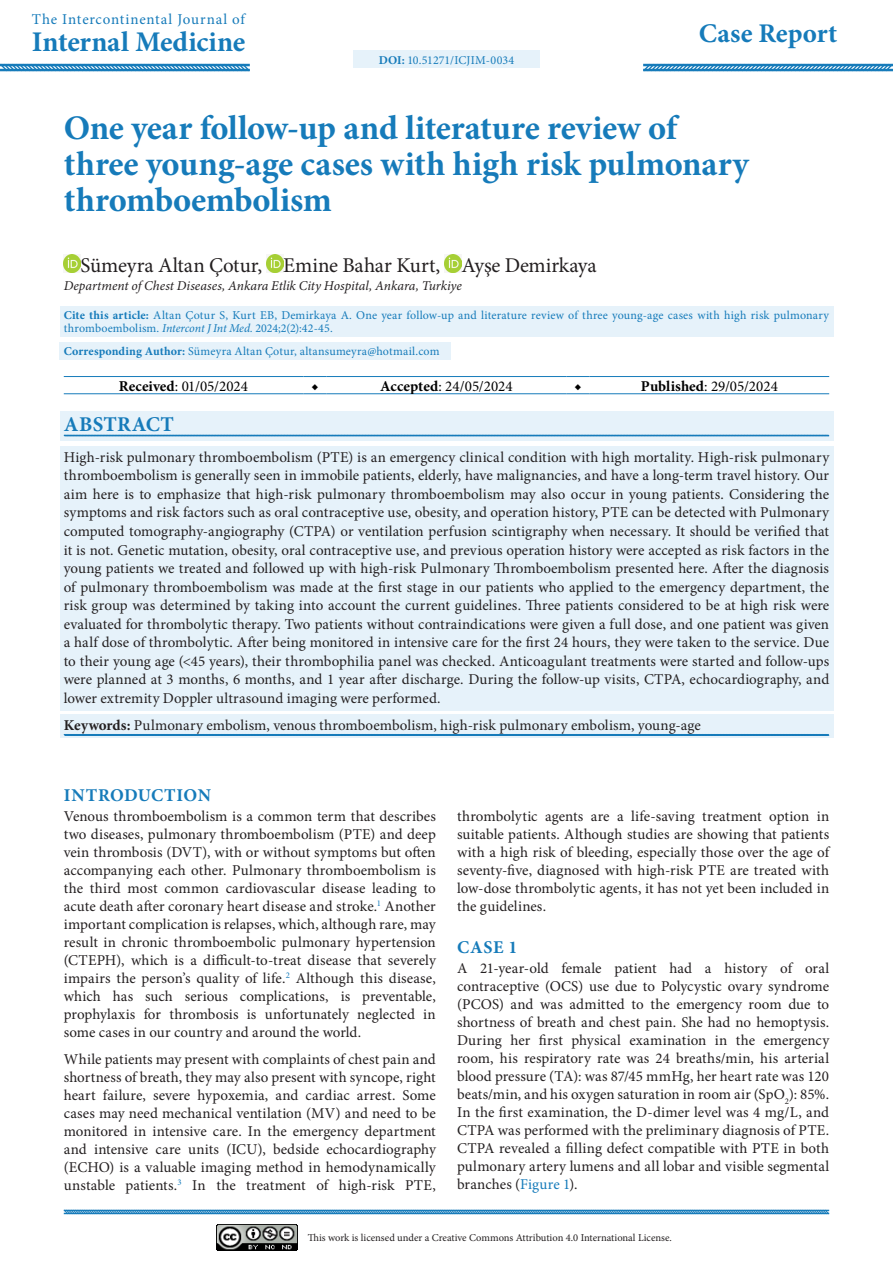
<style>
.page{position:relative;width:893px;height:1263px;background:#fff}
.page>*{position:absolute;margin:0;border:0;box-sizing:border-box;transform-origin:0 0}
.Makale_Başlığı{font:700 34.5px/36px "Minion Pro";letter-spacing:-.005em;color:#167bba}
.t1{font:700 28.5px "Minion Pro";letter-spacing:-.005em;color:#167bba}
.t2{font:700 27px "Minion Pro";letter-spacing:.005em;color:#167bba}
.Yazarlar{font:21px "Minion Pro";letter-spacing:-.005em;color:#231f20}
.Abstract_Başlık{font:700 21px "Minion Pro";letter-spacing:.015em;color:#167bba}
._1__BAŞLIK{font:700 18px "Minion Pro";letter-spacing:.03em;color:#167bba}
.Ana_metin{font:15px/18px "Minion Pro";letter-spacing:.005em;color:#231f20;text-align:justify}
.Abstract{font:15px/18.6px "Minion Pro";letter-spacing:.005em;color:#231f20;text-align:justify}
.Abstract_Keywords{font:15px "Minion Pro";letter-spacing:.005em;color:#231f20}
.Table-Figure{font:15px "Minion Pro";color:#000}
.t3{font:15px "Minion Pro";letter-spacing:.05em;color:#167bba}
.Table-Figure-2{font:700 15px "Minion Pro";color:#000}
.Kurumlar{font:italic 13.5px "Minion Pro";color:#231f20}
.Cite{font:12px/13.5px "Minion Pro";letter-spacing:.015em;color:#167bba}
.t4{font:10.5px "Minion Pro";letter-spacing:-.005em;color:#231f20}
.s1{font-weight:700}
.s2{font-style:italic}
.s3{color:#167bba}
</style>
<div class="page">
<img style="left:216px;top:1225px;width:81px;height:25px">
<svg style="left:63px;top:1209px;width:767px;height:6px;background:#63a6d0"></svg>
<svg style="left:0;top:63px;width:250px;height:9px;background:#5ba2ce"></svg>
<svg style="left:643px;top:63px;width:250px;height:9px;background:#5ba2ce"></svg>
<img style="left:64px;top:255px;width:17px;height:17px">
<img style="left:266px;top:255px;width:17px;height:17px">
<img style="left:445px;top:255px;width:17px;height:17px">
<div style="left:60px;top:411px;width:773px;height:29px;background:#e6f2fa"></div>
<svg style="left:63px;top:434px;width:766px;height:3px;background:#71afd5"></svg>
<div style="left:60px;top:447px;width:773px;height:264px;background:#e6f2fa"></div>
<div style="left:60px;top:715px;width:773px;height:23px;background:#e6f2fa"></div>
<hr style="left:63px;top:734px;width:766px;height:2px;background:#167bba">
<div style="left:353px;top:51px;width:187px;height:17px;background:#e6f2fa"></div>
<div style="left:60px;top:306px;width:773px;height:30px;background:#e6f2fa"></div>
<div style="left:60px;top:342px;width:391px;height:17px;background:#e6f2fa"></div>
<hr style="left:64px;top:376px;width:239px;height:1px;background:#167bba">
<svg style="left:303px;top:376px;width:24px;height:1px"></svg>
<hr style="left:327px;top:376px;width:239px;height:1px;background:#167bba">
<svg style="left:566px;top:376px;width:24px;height:1px"></svg>
<hr style="left:590px;top:376px;width:239px;height:1px;background:#167bba">
<hr style="left:64px;top:393px;width:239px;height:1px;background:#167bba">
<svg style="left:303px;top:393px;width:24px;height:1px"></svg>
<hr style="left:327px;top:393px;width:239px;height:1px;background:#167bba">
<svg style="left:566px;top:393px;width:24px;height:1px"></svg>
<hr style="left:590px;top:393px;width:239px;height:1px;background:#167bba">
<p class="t3" style="left:32px;top:9px;width:215px">The Intercontinental Journal of</p>
<h2 class="t1" style="left:32px;top:22px;width:215px">Internal Medicine</h2>
<p class="Cite" style="left:379px;top:53px;width:137px"><span class="s1">DOI:</span> 10.51271/ICJIM-0034</p>
<h3 class="t2" style="left:699px;top:14px;width:140px">Case Report</h3>
<p class="Makale_Başlığı" style="left:64px;top:109px;width:687px">One year follow-up and literature review of three young-age cases with high risk pulmonary thromboembolism</p>
<p class="Yazarlar" style="left:81px;top:251px;width:518px">Sümeyra Altan Çotur, Emine Bahar Kurt, Ayşe Demirkaya</p>
<p class="Kurumlar" style="left:64px;top:276px;width:400px">Department of Chest Diseases, Ankara Etlik City Hospital, Ankara, Turkiye</p>
<p class="Cite" style="left:64px;top:308px;width:767px"><span class="s1">Cite this article:</span> Altan Çotur S, Kurt EB, Demirkaya A. One year follow-up and literature review of three young-age cases with high risk pulmonary thromboembolism. <span class="s2">Intercont J Int Med.</span> 2024;2(2):42-45.</p>
<p class="Cite" style="left:64px;top:345px;width:377px"><span class="s1">Corresponding Author:</span> Sümeyra Altan Çotur, altansumeyra@hotmail.com</p>
<p class="Table-Figure" style="left:119px;top:376px;width:131px"><span class="s1">Received</span>: 01/05/2024</p>
<p class="Table-Figure-2" style="left:311px;top:375px;width:9px">◆</p>
<p class="Table-Figure" style="left:380px;top:376px;width:134px"><span class="s1">Accepted</span>: 24/05/2024</p>
<p class="Table-Figure-2" style="left:574px;top:375px;width:9px">◆</p>
<p class="Table-Figure" style="left:641px;top:376px;width:139px"><span class="s1">Published</span>: 29/05/2024</p>
<p class="Abstract_Başlık" style="left:64px;top:409px;width:112px">ABSTRACT</p>
<p class="Abstract" style="left:64px;top:448px;width:767px">High-risk pulmonary thromboembolism (PTE) is an emergency clinical condition with high mortality. High-risk pulmonary thromboembolism is generally seen in immobile patients, elderly, have malignancies, and have a long-term travel history. Our aim here is to emphasize that high-risk pulmonary thromboembolism may also occur in young patients. Considering the symptoms and risk factors such as oral contraceptive use, obesity, and operation history, PTE can be detected with Pulmonary computed tomography-angiography (CTPA) or ventilation perfusion scintigraphy when necessary. It should be verified that it is not. Genetic mutation, obesity, oral contraceptive use, and previous operation history were accepted as risk factors in the young patients we treated and followed up with high-risk Pulmonary Thromboembolism presented here. After the diagnosis of pulmonary thromboembolism was made at the first stage in our patients who applied to the emergency department, the risk group was determined by taking into account the current guidelines. Three patients considered to be at high risk were evaluated for thrombolytic therapy. Two patients without contraindications were given a full dose, and one patient was given a half dose of thrombolytic. After being monitored in intensive care for the first 24 hours, they were taken to the service. Due to their young age (&lt;45 years), their thrombophilia panel was checked. Anticoagulant treatments were started and follow-ups were planned at 3 months, 6 months, and 1 year after discharge. During the follow-up visits, CTPA, echocardiography, and lower extremity Doppler ultrasound imaging were performed.</p>
<p class="Abstract_Keywords" style="left:64px;top:715px;width:639px"><span class="s1">Keywords:</span> Pulmonary embolism, venous thromboembolism, high-risk pulmonary embolism, young-age</p>
<p class="_1__BAŞLIK" style="left:64px;top:782px;width:149px">INTRODUCTION</p>
<p class="Ana_metin" style="left:64px;top:807px;width:374px">Venous thromboembolism is a common term that describes two diseases, pulmonary thromboembolism (PTE) and deep vein thrombosis (DVT), with or without symptoms but often accompanying each other. Pulmonary thromboembolism is the third most common cardiovascular disease leading to acute death after coronary heart disease and stroke.<sup>1</sup> Another important complication is relapses, which, although rare, may result in chronic thromboembolic pulmonary hypertension (CTEPH), which is a difficult-to-treat disease that severely impairs the person’s quality of life.<sup>2</sup> Although this disease, which has such serious complications, is preventable, prophylaxis for thrombosis is unfortunately neglected in some cases in our country and around the world.</p>
<p class="Ana_metin" style="left:64px;top:1050px;width:374px">While patients may present with complaints of chest pain and shortness of breath, they may also present with syncope, right heart failure, severe hypoxemia, and cardiac arrest. Some cases may need mechanical ventilation (MV) and need to be monitored in intensive care. In the emergency department and intensive care units (ICU), bedside echocardiography (ECHO) is a valuable imaging method in hemodynamically unstable patients.<sup>3</sup> In the treatment of high-risk PTE,</p>
<p class="Ana_metin" style="left:457px;top:807px;width:374px">thrombolytic agents are a life-saving treatment option in suitable patients. Although studies are showing that patients with a high risk of bleeding, especially those over the age of seventy-five, diagnosed with high-risk PTE are treated with low-dose thrombolytic agents, it has not yet been included in the guidelines.</p>
<p class="_1__BAŞLIK" style="left:457px;top:934px;width:62px">CASE 1</p>
<p class="Ana_metin" style="left:457px;top:959px;width:374px">A 21-year-old female patient had a history of oral contraceptive (OCS) use due to Polycystic ovary syndrome (PCOS) and was admitted to the emergency room due to shortness of breath and chest pain. She had no hemoptysis.<br>During her first physical examination in the emergency room, his respiratory rate was 24 breaths/min, his arterial blood pressure (TA): was 87/45 mmHg, her heart rate was 120 beats/min, and his oxygen saturation in room air (SpO<sub>2</sub>): 85%.<br>In the first examination, the D-dimer level was 4 mg/L, and CTPA was performed with the preliminary diagnosis of PTE.<br>CTPA revealed a filling defect compatible with PTE in both pulmonary artery lumens and all lobar and visible segmental branches (<span class="s3">Figure 1</span>).</p>
<p class="t4" style="left:308px;top:1231px;width:366px">This work is licensed under a Creative Commons Attribution 4.0 International License.</p>
</div>
